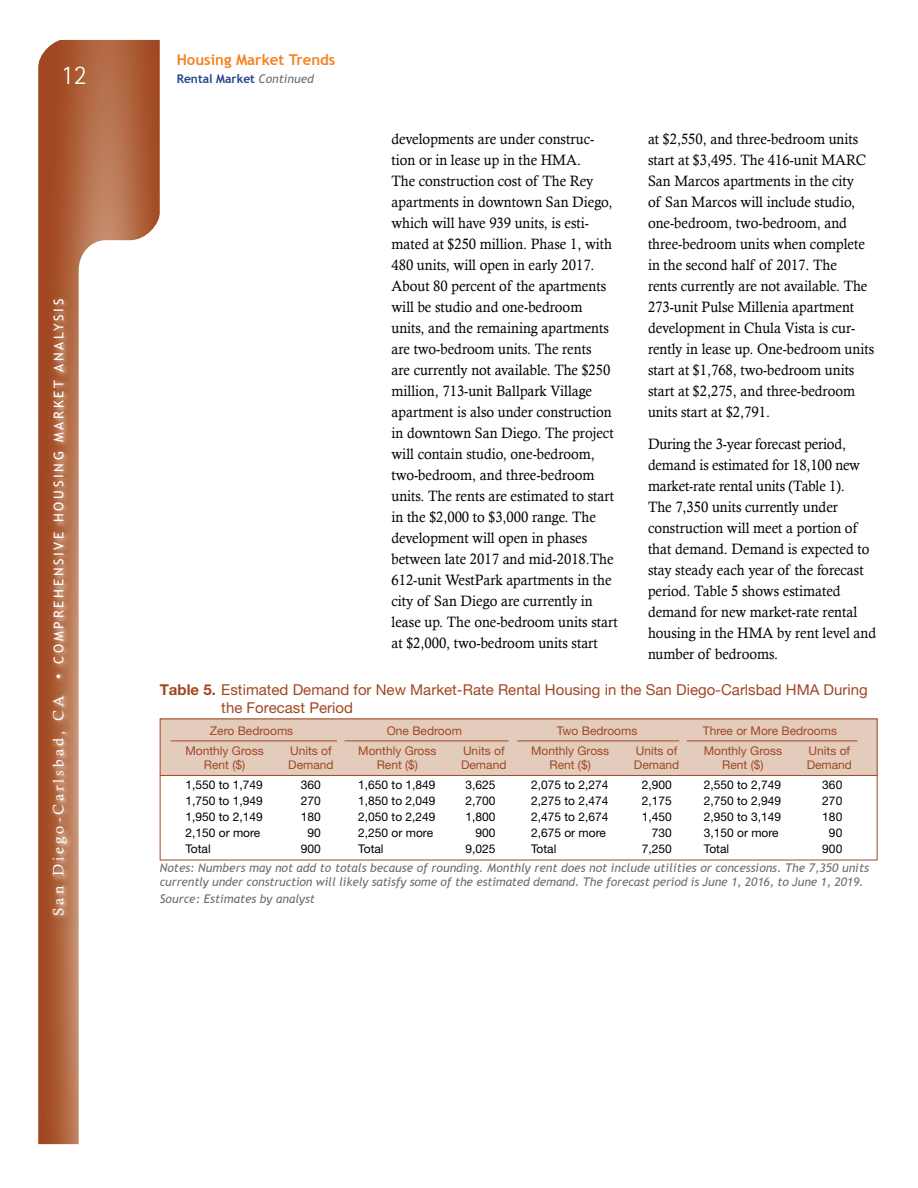
<style>
.page{position:relative;width:918px;height:1188px;background:#fff}
.page>*{position:absolute;margin:0;border:0;box-sizing:border-box;transform-origin:0 0}
.t1{font:300 27px "Rotis Sans Serif";color:#fff}
.t2{font:15px/21px "Calisto";color:#000;scale:.95 1}
.t3{font:15px/18px "Helvetica Neue";color:#a14723}
.t4{font:700 15px "Trebuchet MS";color:#f58220}
.t5{font:13.5px "Trebuchet MS";letter-spacing:.2em;color:#fff}
.level2{font:12px "Helvetica Neue";color:#000}
.t6{font:italic 12px/13.5px "Trebuchet MS";color:#6d6e71}
.level2-2{font:12px/13.5px "Helvetica Neue";color:#a14723;text-align:center}
.t7{font:700 12px "Trebuchet MS";color:#25408f}
.s1{font-family:"Calisto";font-size:15px}
.s2{font-weight:400;font-style:italic;color:#6d6e71}
.s3{font-weight:700}
.s4{font-style:inherit}
</style>
<div class="page">
<svg style="left:38px;top:40px;width:122px;height:1104px;background:#ae613c"></svg>
<svg style="left:79px;top:240px;width:106px;height:904px"></svg>
<svg style="left:38px;top:39px;width:30px;height:30px"></svg>
<svg style="left:130px;top:210px;width:36px;height:36px"></svg>
<img style="left:46px;top:290px;width:31px;height:636px">
<div style="left:160px;top:719px;width:718px;height:56px;background:#e4ccbc"></div>
<hr style="left:160px;top:775px;width:718px;height:1px;background:#a14723">
<hr style="left:171px;top:741px;width:166px;height:1px;background:#a14723">
<hr style="left:344px;top:741px;width:165px;height:1px;background:#a14723">
<hr style="left:517px;top:741px;width:162px;height:1px;background:#a14723">
<hr style="left:687px;top:741px;width:170px;height:1px;background:#a14723">
<h1 class="t1" style="left:61px;top:60px;width:27px">12</h1>
<p class="t5" style="left:51px;top:916px;width:619px;rotate:-90deg"><span class="s1">San Diego-Carlsbad, CA •</span> COMPREHENSIVE HOUSING MARKET ANALYSIS</p>
<p class="t4" style="left:177px;top:50px;width:160px">Housing Market Trends</p>
<p class="t7" style="left:177px;top:71px;width:139px">Rental Market <span class="s2">Continued</span></p>
<p class="t2" style="left:392px;top:128px;width:240px">developments are under construc&shy;tion or in lease up in the HMA.<br>The construction cost of The Rey apartments in downtown San Diego, which will have 939 units, is esti&shy;mated at $250 million. Phase 1, with 480 units, will open in early 2017.<br>About 80 percent of the apartments will be studio and one-bedroom units, and the remaining apartments are two-bedroom units. The rents<br>are currently not available. The $250 million, 713-unit Ballpark Village apartment is also under construction in downtown San Diego. The project will contain studio, one-bedroom, two-bedroom, and three-bedroom units. The rents are estimated to start in the $2,000 to $3,000 range. The development will open in phases between late 2017 and mid-2018.The 612-unit WestPark apartments in the city of San Diego are currently in lease up. The one-bedroom units start at $2,000, two-bedroom units start</p>
<p class="t2" style="left:648px;top:128px;width:240px">at $2,550, and three-bedroom units start at $3,495. The 416-unit MARC San Marcos apartments in the city<br>of San Marcos will include studio, one-bedroom, two-bedroom, and three-bedroom units when complete in the second half of 2017. The<br>rents currently are not available. The 273-unit Pulse Millenia apartment development in Chula Vista is cur&shy;rently in lease up. One-bedroom units start at $1,768, two-bedroom units start at $2,275, and three-bedroom units start at $2,791.</p>
<p class="t2" style="left:648px;top:433px;width:242px">During the 3-year forecast period, demand is estimated for 18,100 new market-rate rental units (Table 1).<br>The 7,350 units currently under construction will meet a portion of that demand. Demand is expected to stay steady each year of the forecast period. Table 5 shows estimated demand for new market-rate rental housing in the HMA by rent level and number of bedrooms.</p>
<p class="t3" style="left:221px;top:680px;width:648px;text-indent:-62px"><span class="s3">Table 5.</span> Estimated Demand for New Market-Rate Rental Housing in the <span class="s4">San Diego-Carlsbad</span> HMA During the Forecast Period</p>
<p class="level2-2" style="left:210px;top:724px;width:85px">Zero Bedrooms</p>
<p class="level2-2" style="left:387px;top:724px;width:77px">One Bedroom</p>
<p class="level2-2" style="left:557px;top:724px;width:82px">Two Bedrooms</p>
<p class="level2-2" style="left:703px;top:724px;width:136px">Three or More Bedrooms</p>
<p class="level2-2" style="left:185px;top:744px;width:80px">Monthly Gross<br>Rent ($)</p>
<p class="level2-2" style="left:288px;top:744px;width:47px;text-align:left">Units of<br>Demand</p>
<p class="level2-2" style="left:358px;top:744px;width:80px">Monthly Gross<br>Rent ($)</p>
<p class="level2-2" style="left:461px;top:744px;width:47px;text-align:left">Units of<br>Demand</p>
<p class="level2-2" style="left:531px;top:744px;width:80px">Monthly Gross<br>Rent ($)</p>
<p class="level2-2" style="left:634px;top:744px;width:47px;text-align:left">Units of<br>Demand</p>
<p class="level2-2" style="left:704px;top:744px;width:80px">Monthly Gross<br>Rent ($)</p>
<p class="level2-2" style="left:807px;top:744px;width:47px;text-align:left">Units of<br>Demand</p>
<p class="level2" style="left:185px;top:778px;width:79px">1,550 to 1,749</p>
<p class="level2" style="left:301px;top:778px;width:22px">360</p>
<p class="level2" style="left:358px;top:778px;width:79px">1,650 to 1,849</p>
<p class="level2" style="left:466px;top:778px;width:32px">3,625</p>
<p class="level2" style="left:531px;top:778px;width:79px">2,075 to 2,274</p>
<p class="level2" style="left:642px;top:778px;width:32px">2,900</p>
<p class="level2" style="left:704px;top:778px;width:79px">2,550 to 2,749</p>
<p class="level2" style="left:822px;top:778px;width:22px">360</p>
<p class="level2" style="left:185px;top:793px;width:79px">1,750 to 1,949</p>
<p class="level2" style="left:301px;top:793px;width:22px">270</p>
<p class="level2" style="left:358px;top:793px;width:79px">1,850 to 2,049</p>
<p class="level2" style="left:466px;top:793px;width:32px">2,700</p>
<p class="level2" style="left:531px;top:793px;width:79px">2,275 to 2,474</p>
<p class="level2" style="left:642px;top:793px;width:32px">2,175</p>
<p class="level2" style="left:704px;top:793px;width:79px">2,750 to 2,949</p>
<p class="level2" style="left:822px;top:793px;width:22px">270</p>
<p class="level2" style="left:185px;top:809px;width:79px">1,950 to 2,149</p>
<p class="level2" style="left:301px;top:809px;width:22px">180</p>
<p class="level2" style="left:358px;top:809px;width:79px">2,050 to 2,249</p>
<p class="level2" style="left:466px;top:809px;width:32px">1,800</p>
<p class="level2" style="left:531px;top:809px;width:79px">2,475 to 2,674</p>
<p class="level2" style="left:642px;top:809px;width:32px">1,450</p>
<p class="level2" style="left:704px;top:809px;width:79px">2,950 to 3,149</p>
<p class="level2" style="left:822px;top:809px;width:22px">180</p>
<p class="level2" style="left:185px;top:825px;width:76px">2,150 or more</p>
<p class="level2" style="left:307px;top:825px;width:15px">90</p>
<p class="level2" style="left:358px;top:825px;width:76px">2,250 or more</p>
<p class="level2" style="left:476px;top:825px;width:22px">900</p>
<p class="level2" style="left:531px;top:825px;width:76px">2,675 or more</p>
<p class="level2" style="left:652px;top:825px;width:22px">730</p>
<p class="level2" style="left:704px;top:825px;width:76px">3,150 or more</p>
<p class="level2" style="left:829px;top:825px;width:15px">90</p>
<p class="level2" style="left:185px;top:841px;width:27px">Total</p>
<p class="level2" style="left:301px;top:841px;width:22px">900</p>
<p class="level2" style="left:358px;top:841px;width:27px">Total</p>
<p class="level2" style="left:466px;top:841px;width:32px">9,025</p>
<p class="level2" style="left:531px;top:841px;width:27px">Total</p>
<p class="level2" style="left:642px;top:841px;width:32px">7,250</p>
<p class="level2" style="left:704px;top:841px;width:27px">Total</p>
<p class="level2" style="left:822px;top:841px;width:22px">900</p>
<p class="t6" style="left:160px;top:862px;width:711px">Notes: Numbers may not add to totals because of rounding. Monthly rent does not include utilities or concessions. The 7,350 units currently under construction will likely satisfy some of the estimated demand. The forecast period is June 1, 2016, to June 1, 2019.</p>
<p class="t6" style="left:160px;top:892px;width:157px">Source: Estimates by analyst</p>
</div>
